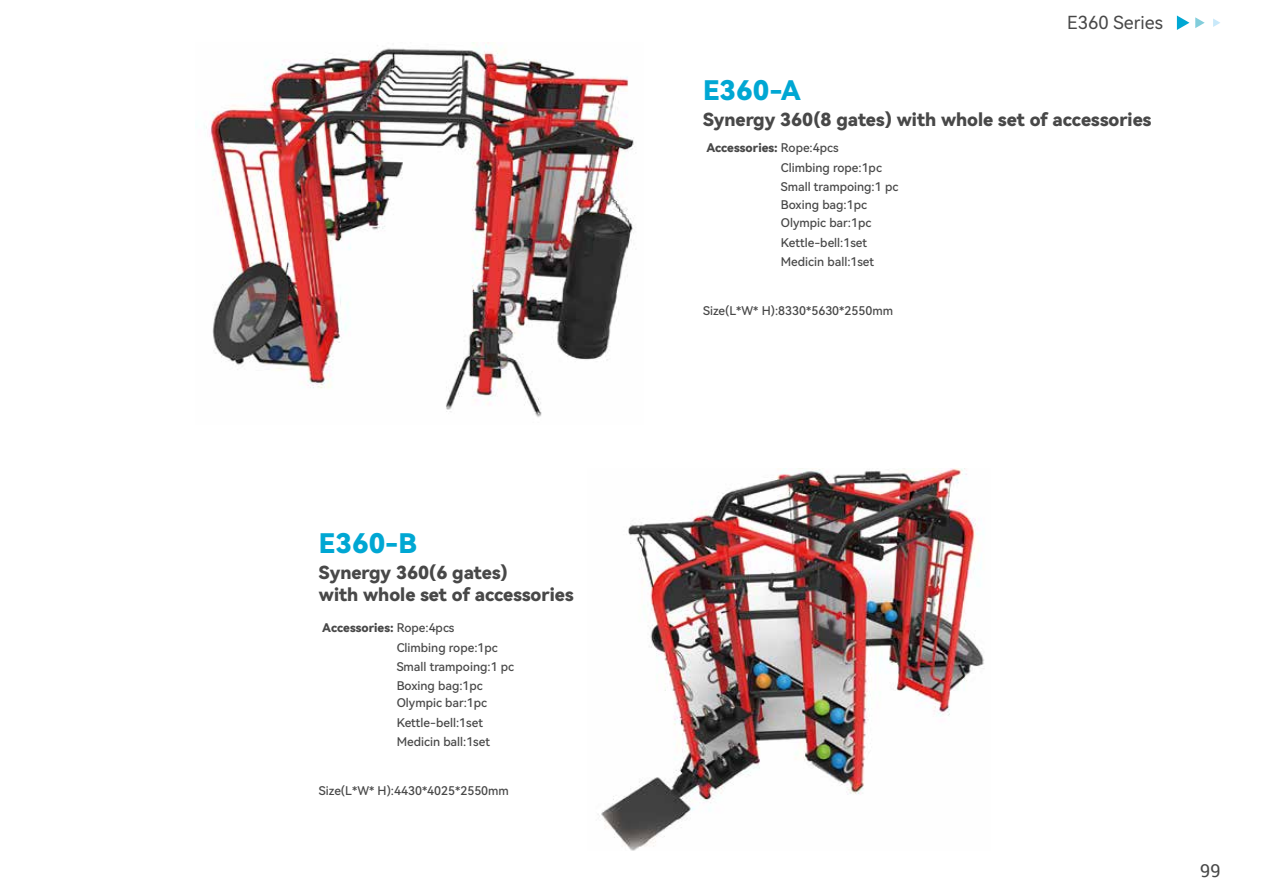
<style>
.page{position:relative;width:1263px;height:893px;background:#fff}
.page>*{position:absolute;margin:0;border:0;box-sizing:border-box;transform-origin:0 0}
.t1{font:27px "Harmony OS Sans SC Black";color:#00a7d3}
.t2{font:18px/21.6px "Harmony OS Sans SC Black";color:#484848}
.t3{font:18px "Harmony OS Sans SC";color:#484848}
.t4{font:18px "Roboto";color:#484848}
.t5{font:12px "Harmony OS Sans SC Medium";color:#484848}
.t6{font:12px "Harmony OS Sans SC Black";color:#484848}
.s1{font-family:"Harmony OS Sans SC Medium"}
</style>
<div class="page">
<img style="left:204px;top:43px;width:431px;height:374px">
<img style="left:598px;top:468px;width:386px;height:382px">
<svg style="left:1177px;top:16px;width:12px;height:14px"></svg>
<svg style="left:1195px;top:17px;width:10px;height:11px"></svg>
<svg style="left:1213px;top:18px;width:7px;height:9px"></svg>
<h1 class="t1" style="left:319px;top:525px;width:100px">E360-B</h1>
<h2 class="t2" style="left:319px;top:561px;width:256px">Synergy 360(6 gates)<br>with whole set of accessories</h2>
<p class="t6" style="left:322px;top:619px;width:134px">Accessories: <span class="s1">Rope:4pcs</span></p>
<p class="t5" style="left:397px;top:639px;width:103px">Climbing rope:1pc</p>
<p class="t5" style="left:397px;top:658px;width:119px">Small trampoing:1 pc</p>
<p class="t5" style="left:397px;top:677px;width:88px">Boxing bag:1pc</p>
<p class="t5" style="left:397px;top:695px;width:92px">Olympic bar:1pc</p>
<p class="t5" style="left:397px;top:715px;width:88px">Kettle-bell:1set</p>
<p class="t5" style="left:397px;top:733px;width:95px">Medicin ball:1set</p>
<p class="t5" style="left:319px;top:782px;width:191px">Size(L*W* H):4430*4025*2550mm</p>
<h1 class="t1" style="left:703px;top:72px;width:99px">E360-A</h1>
<h2 class="t3" style="left:1067px;top:10px;width:97px">E360 Series</h2>
<h2 class="t2" style="left:703px;top:108px;width:450px">Synergy 360(8 gates) with whole set of accessories</h2>
<p class="t6" style="left:706px;top:139px;width:134px">Accessories: <span class="s1">Rope:4pcs</span></p>
<p class="t5" style="left:781px;top:159px;width:103px">Climbing rope:1pc</p>
<p class="t5" style="left:781px;top:178px;width:119px">Small trampoing:1 pc</p>
<p class="t5" style="left:781px;top:197px;width:88px">Boxing bag:1pc</p>
<p class="t5" style="left:781px;top:214px;width:92px">Olympic bar:1pc</p>
<p class="t5" style="left:781px;top:234px;width:88px">Kettle-bell:1set</p>
<p class="t5" style="left:781px;top:253px;width:95px">Medicin ball:1set</p>
<p class="t5" style="left:703px;top:302px;width:191px">Size(L*W* H):8330*5630*2550mm</p>
<h2 class="t4" style="left:1200px;top:857px;width:22px">99</h2>
</div>
